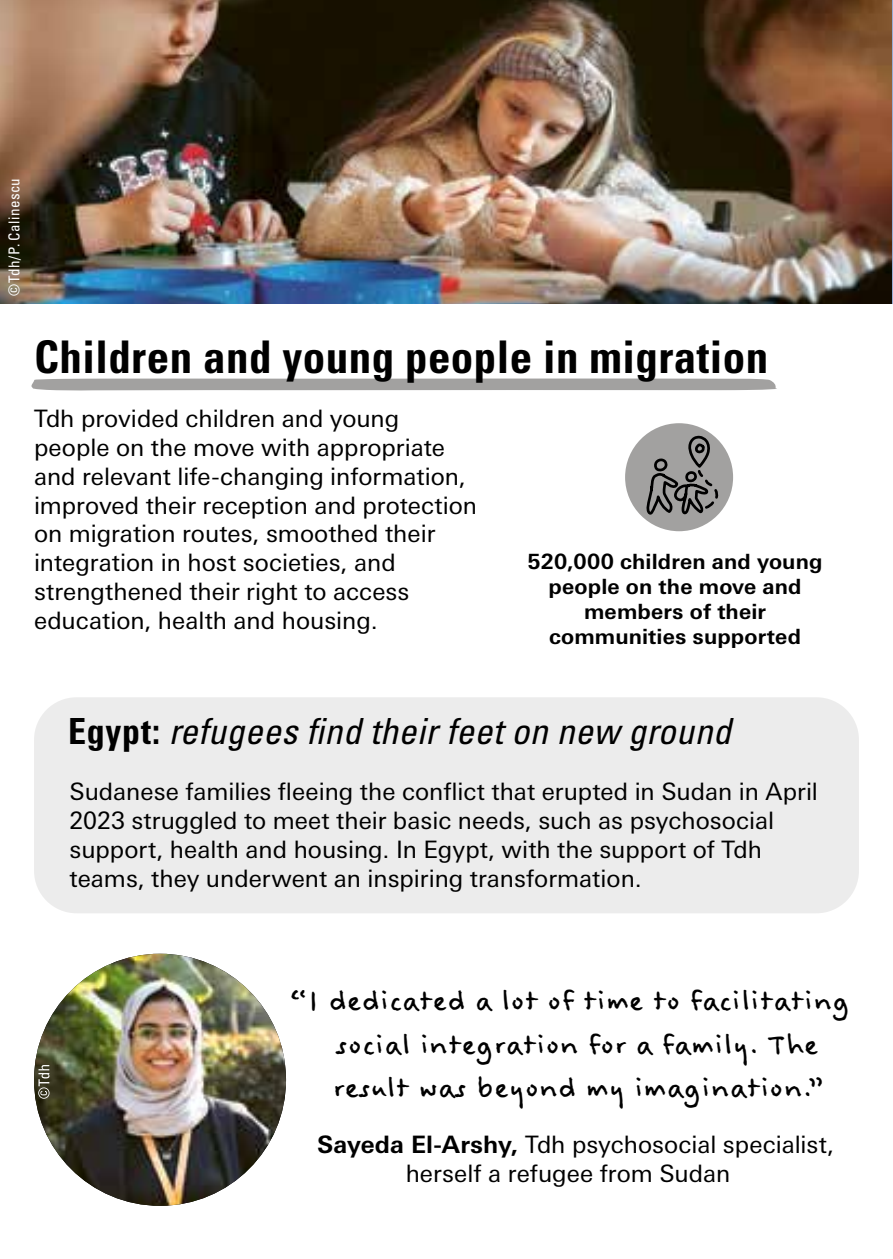
<style>
.page{position:relative;width:893px;height:1259px;background:#fff}
.page>*{position:absolute;margin:0;border:0;box-sizing:border-box;transform-origin:0 0}
.t1{font:700 condensed 45px "Univers LT Std";letter-spacing:.01em;color:#000}
.t2{font:36px/43.2px "Felt Tip Woman";color:#000;text-align:center}
.t3{font:italic condensed 36px "Univers LT Std";letter-spacing:.01em;color:#000}
.t4{font:24px/28.8px "Univers Next Pro";color:#000}
.t5{font:700 21px/25.2px "Univers Next Pro";letter-spacing:.005em;color:#000;text-align:center}
.t6{font:condensed 15px "Univers LT Std";letter-spacing:.025em;color:#fff}
.s1{font-weight:700;font-style:normal}
.s2{font-weight:700}
</style>
<div class="page">
<svg style="left:31px;top:378px;width:746px;height:12px;background:#a7a6a5"></svg>
<div style="left:34px;top:697px;width:825px;height:216px;background:#ececec;border-radius:43px"></div>
<img style="left:0;top:0;width:893px;height:303px">
<div style="left:625px;top:423px;width:108px;height:108px;background:#a2a1a0;border-radius:50%"></div>
<svg style="left:643px;top:423px;width:75px;height:93px"></svg>
<img style="left:34px;top:953px;width:252px;height:252px;border-radius:126px">
<svg style="left:38px;top:1065px;width:12px;height:33px"></svg>
<p class="t6" style="left:5px;top:296px;width:119px;rotate:-90deg">©Tdh/P. Calinescu</p>
<h1 class="t1" style="left:34px;top:329px;width:736px">Children and young people in migration</h1>
<p class="t4" style="left:34px;top:404px;width:445px">Tdh provided children and young people on the move with appropriate and relevant life-changing information, improved their reception and protection on migration routes, smoothed their integration in host societies, and strengthened their right to access education, health and housing.</p>
<p class="t5" style="left:528px;top:548px;width:296px">520,000 children and young people on the move and members of their communities supported</p>
<h2 class="t3" style="left:68px;top:709px;width:665px"><span class="s1">Egypt:</span> refugees find their feet on new ground</h2>
<p class="t4" style="left:70px;top:777px;width:750px">Sudanese families fleeing the conflict that erupted in Sudan in April 2023 struggled to meet their basic needs, such as psychosocial support, health and housing. In Egypt, with the support of Tdh teams, they underwent an inspiring transformation.</p>
<h2 class="t2" style="left:289px;top:980px;width:562px">“I dedicated a lot of time to facilitating social integration for a family. The result was beyond my imagination.”</h2>
<p class="t4" style="left:406px;top:1130px;width:430px;text-indent:-89px"><span class="s2">Sayeda El-Arshy,</span> Tdh psychosocial specialist, herself a refugee from Sudan</p>
</div>
